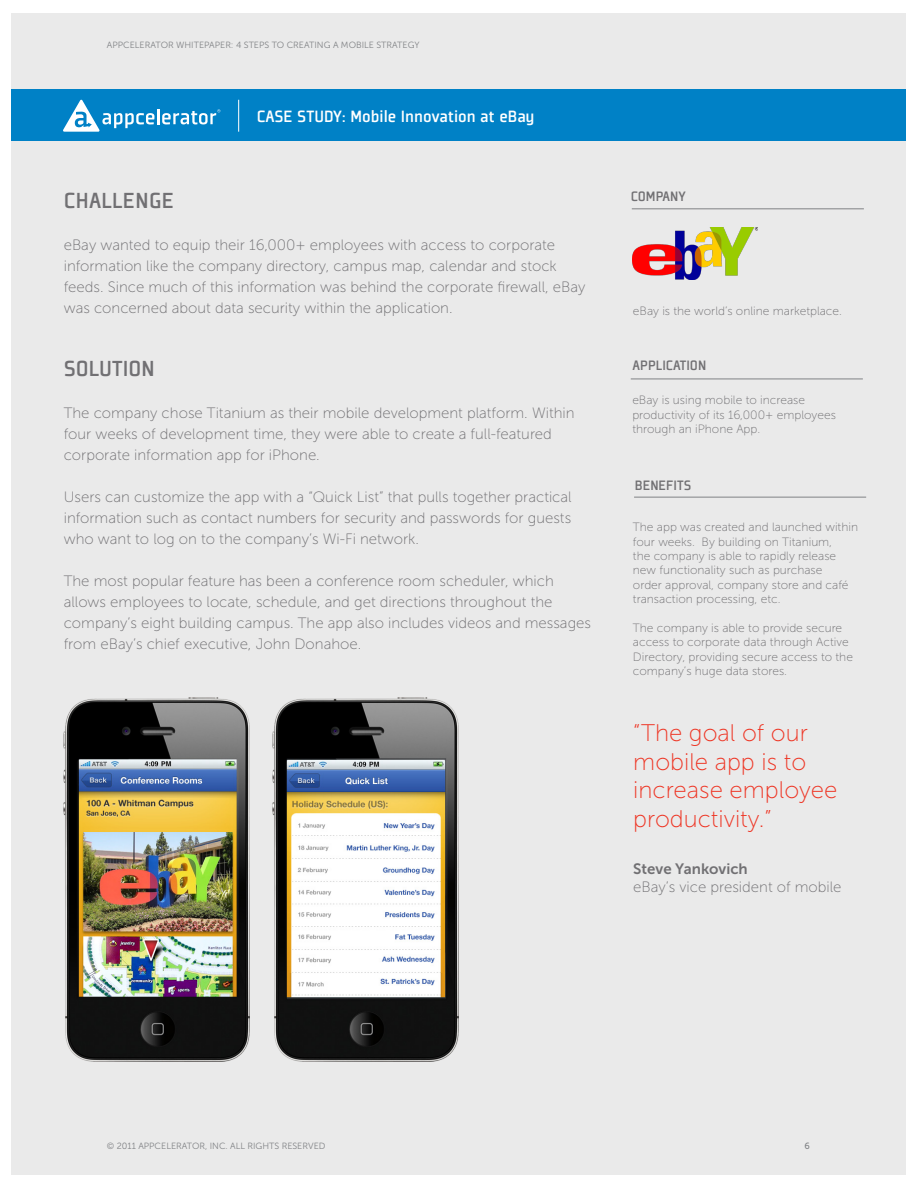
<style>
.page{position:relative;width:918px;height:1188px;background:#fff}
.page>*{position:absolute;margin:0;border:0;box-sizing:border-box;transform-origin:0 0}
.t1{font:24px/28.8px "Museo Sans 100";color:#ee3524}
.t2{font:24px "Plexes Medium Pro";letter-spacing:.015em;color:#717073}
.t3{font:18px "Plexes Medium Pro";color:#fff}
.t4{font:15px/21px "Museo Sans 100";color:#717073}
.t5{font:15px "Plexes Medium Pro";color:#717073}
.t6{font:15px "Museo Sans 700";color:#717073}
.t7{font:12px/14.4px "Museo Sans 100";color:#717073}
.t8{font:9px "Museo Sans 300";color:#808285}
.t9{font:9px "Museo Sans 500";color:#808285}
</style>
<div class="page">
<div style="left:11px;top:13px;width:895px;height:1162px;background:#eaeaea"></div>
<hr style="left:632px;top:209px;width:232px;height:1px;background:#808285">
<div style="left:11px;top:89px;width:895px;height:51px;background:#0081c6"></div>
<svg style="left:63px;top:100px;width:157px;height:32px"></svg>
<hr style="left:238px;top:100px;width:1px;height:32px;background:#fff">
<hr style="left:631px;top:379px;width:232px;height:1px;background:#808285">
<hr style="left:634px;top:497px;width:232px;height:1px;background:#808285">
<img style="left:633px;top:227px;width:124px;height:52px">
<img style="left:64px;top:698px;width:186px;height:363px">
<img style="left:272px;top:698px;width:186px;height:363px">
<p class="t8" style="left:107px;top:40px;width:314px">APPCELERATOR WHITEPAPER: 4 STEPS TO CREATING A MOBILE STRATEGY</p>
<p class="t3" style="left:257px;top:105px;width:279px">CASE STUDY: Mobile Innovation at eBay</p>
<p class="t2" style="left:64px;top:184px;width:112px">CHALLENGE</p>
<p class="t4" style="left:64px;top:234px;width:523px">eBay wanted to equip their 16,000+ employees with access to corporate information like the company directory, campus map, calendar and stock feeds. Since much of this information was behind the corporate firewall, eBay was concerned about data security within the application.</p>
<p class="t2" style="left:64px;top:352px;width:92px">SOLUTION</p>
<p class="t4" style="left:64px;top:402px;width:512px">The company chose Titanium as their mobile development platform. Within four weeks of development time, they were able to create a full-featured corporate information app for iPhone.</p>
<p class="t4" style="left:64px;top:486px;width:509px;text-align:justify">Users can customize the app with a “Quick List” that pulls together practical information such as contact numbers for security and passwords for guests who want to log on to the company’s Wi-Fi network.</p>
<p class="t4" style="left:64px;top:570px;width:529px">The most popular feature has been a conference room scheduler, which allows employees to locate, schedule, and get directions throughout the company’s eight building campus. The app also includes videos and messages from eBay’s chief executive, John Donahoe.</p>
<p class="t5" style="left:631px;top:187px;width:57px">COMPANY</p>
<p class="t7" style="left:633px;top:304px;width:211px">eBay is the world’s online marketplace.</p>
<p class="t5" style="left:633px;top:355px;width:75px">APPLICATION</p>
<p class="t7" style="left:632px;top:393px;width:205px">eBay is using mobile to increase productivity of its 16,000+ employees through an iPhone App.</p>
<p class="t5" style="left:635px;top:475px;width:58px">BENEFITS</p>
<p class="t7" style="left:633px;top:520px;width:227px">The app was created and launched within four weeks. By building on Titanium,<br>the company is able to rapidly release new functionality such as purchase<br>order approval, company store and café transaction processing, etc.</p>
<p class="t7" style="left:633px;top:621px;width:222px">The company is able to provide secure access to corporate data through Active Directory, providing secure access to the company’s huge data stores.</p>
<p class="t1" style="left:633px;top:719px;width:206px">“The goal of our mobile app is to increase employee productivity.”</p>
<p class="t6" style="left:633px;top:861px;width:116px">Steve Yankovich</p>
<p class="t4" style="left:633px;top:877px;width:210px">eBay’s vice president of mobile</p>
<p class="t8" style="left:107px;top:1141px;width:220px">© 2011 APPCELERATOR, INC. ALL RIGHTS RESERVED</p>
<p class="t9" style="left:805px;top:1141px;width:7px">6</p>
</div>
